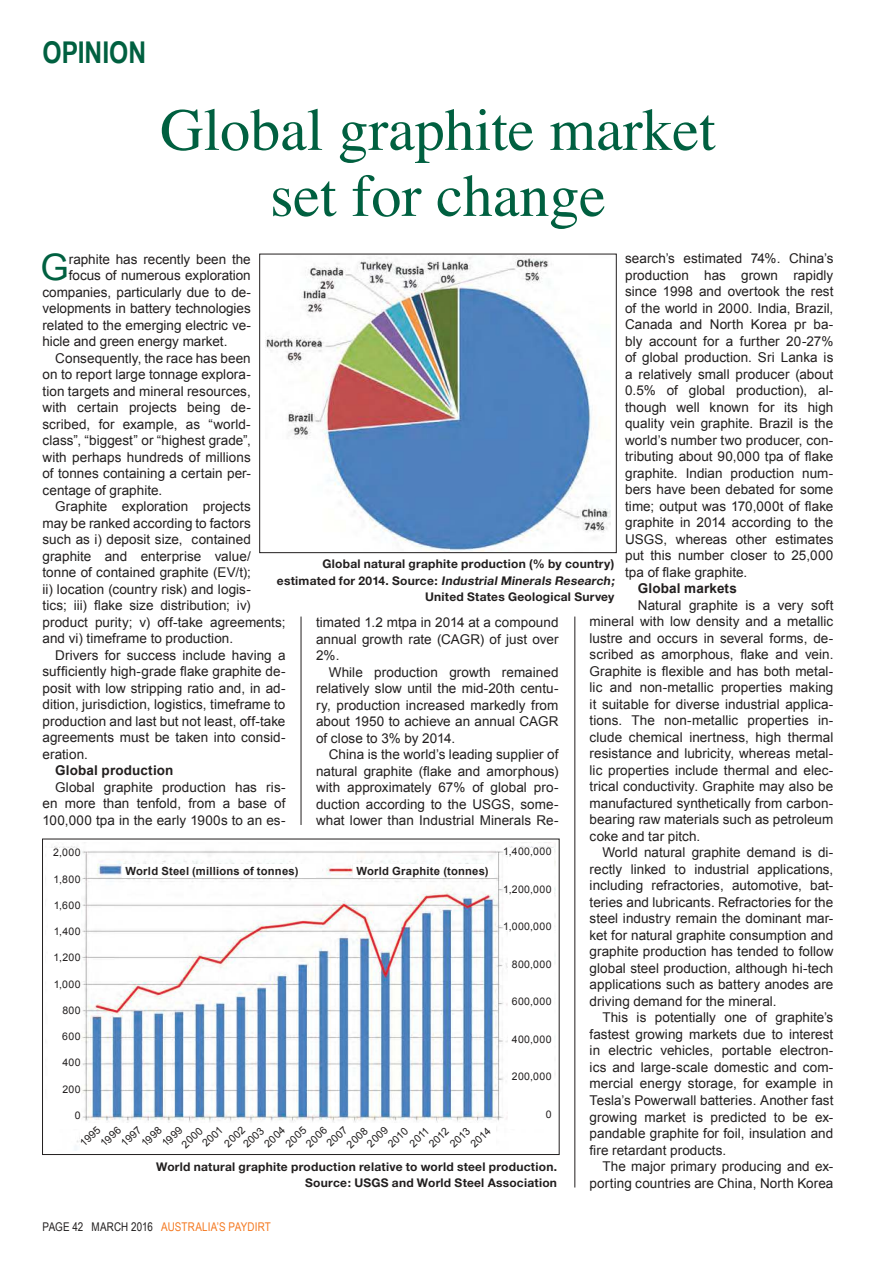
<style>
.page{position:relative;width:893px;height:1263px;background:#fff}
.page>*{position:absolute;margin:0;border:0;box-sizing:border-box;transform-origin:0 0}
.t1{font:60px/66px "Times";color:#006040;text-align:center}
.t2{font:36.6px "Arial";color:#006040}
.t3{font:700 30px "Arial Narrow";color:#006040}
.t4{font:13.5px/16.5px "Arial";letter-spacing:.005em;color:#221f1f;text-align:justify}
.t5{font:700 13.5px "Arial";letter-spacing:.01em;color:#221f1f}
.t6{font:700 12px/16.5px "Helvetica Neue";letter-spacing:.02em;color:#221f1f;text-align:right}
.t7{font:12px "Arial Narrow";letter-spacing:.01em;color:#f47820}
.t8{font:700 11.25px "Arial";letter-spacing:.02em;color:#221f1f}
.t9{font:10.5px/15.3px "Arial";letter-spacing:.04em;color:#221f1f}
.s1{font-style:italic}
.s2{color:#221f1f}
</style>
<div class="page">
<hr style="left:301px;top:616px;width:1px;height:209px;background:#221f1f">
<img style="left:265px;top:256px;width:345px;height:295px">
<div style="left:259px;top:254px;width:358px;height:299px;border:1px solid #221f1f"></div>
<img style="left:51px;top:844px;width:505px;height:306px">
<div style="left:42px;top:839px;width:518px;height:316px;border:1px solid #221f1f"></div>
<div style="left:48px;top:849px;width:32px;height:280px;background:#fff"></div>
<div style="left:80px;top:1123px;width:416px;height:28px;background:#fff"></div>
<div style="left:508px;top:848px;width:46px;height:280px;background:#fff"></div>
<div style="left:122px;top:864px;width:194px;height:14px;background:#fff"></div>
<div style="left:353px;top:864px;width:141px;height:14px;background:#fff"></div>
<hr style="left:575px;top:616px;width:1px;height:571px;background:#221f1f">
<h3 class="t3" style="left:43px;top:35px;width:105px">OPINION</h3>
<h1 class="t1" style="left:160px;top:103px;width:557px">Global graphite market set for change</h1>
<h2 class="t2" style="left:41px;top:251px;width:30px">G</h2>
<p class="t4" style="left:69px;top:251px;width:183px">raphite has recently been the</p>
<p class="t4" style="left:625px;top:251px;width:210px">search’s estimated 74%. China’s production has grown rapidly since 1998 and overtook the rest of the world in 2000. India, Brazil, Canada and North Korea pr ba&shy;bly account for a further 20-27% of global production. Sri Lanka is a relatively small producer (about 0.5% of global production), al&shy;though well known for its high quality vein graphite. Brazil is the world’s number two producer, con&shy;tributing about 90,000 tpa of flake graphite. Indian production num&shy;bers have been debated for some time; output was 170,000t of flake graphite in 2014 according to the USGS, whereas other estimates put this number closer to 25,000 tpa of flake graphite.</p>
<p class="t5" style="left:638px;top:583px;width:101px">Global markets</p>
<p class="t4" style="left:590px;top:598px;width:245px;text-indent:48px">Natural graphite is a very soft mineral with low density and a metallic lustre and occurs in several forms, de&shy;scribed as amorphous, flake and vein.<br>Graphite is flexible and has both metal&shy;lic and non-metallic properties making it suitable for diverse industrial applica&shy;tions. The non-metallic properties in&shy;clude chemical inertness, high thermal resistance and lubricity, whereas metal&shy;lic properties include thermal and elec&shy;trical conductivity. Graphite may also be manufactured synthetically from carbon&shy;bearing raw materials such as petroleum coke and tar pitch.</p>
<p class="t4" style="left:590px;top:845px;width:245px;text-indent:13px">World natural graphite demand is di&shy;rectly linked to industrial applications, including refractories, automotive, bat&shy;teries and lubricants. Refractories for the steel industry remain the dominant mar&shy;ket for natural graphite consumption and graphite production has tended to follow global steel production, although hi-tech applications such as battery anodes are driving demand for the mineral.</p>
<p class="t4" style="left:590px;top:1010px;width:245px;text-indent:13px">This is potentially one of graphite’s fastest growing markets due to interest in electric vehicles, portable electron&shy;ics and large-scale domestic and com&shy;mercial energy storage, for example in Tesla’s Powerwall batteries. Another fast growing market is predicted to be ex&shy;pandable graphite for foil, insulation and fire retardant products.</p>
<p class="t4" style="left:590px;top:1159px;width:245px;text-align:right">The major primary producing and ex&shy;porting countries are China, North Korea</p>
<p class="t4" style="left:69px;top:268px;width:183px">focus of numerous exploration</p>
<p class="t4" style="left:43px;top:284px;width:210px">companies, particularly due to de-</p>
<p class="t4" style="left:43px;top:301px;width:210px">velopments in battery technologies</p>
<p class="t4" style="left:43px;top:317px;width:210px">related to the emerging electric ve-</p>
<p class="t4" style="left:43px;top:334px;width:186px">hicle and green energy market.</p>
<p class="t4" style="left:55px;top:350px;width:197px">Consequently, the race has been</p>
<p class="t4" style="left:43px;top:367px;width:210px">on to report large tonnage explora-</p>
<p class="t4" style="left:43px;top:383px;width:210px">tion targets and mineral resources,</p>
<p class="t4" style="left:43px;top:400px;width:210px">with certain projects being de-</p>
<p class="t4" style="left:43px;top:416px;width:210px">scribed, for example, as “world-</p>
<p class="t4" style="left:43px;top:433px;width:210px">class”, “biggest” or “highest grade”,</p>
<p class="t4" style="left:43px;top:449px;width:210px">with perhaps hundreds of millions</p>
<p class="t4" style="left:43px;top:466px;width:210px">of tonnes containing a certain per-</p>
<p class="t4" style="left:43px;top:482px;width:121px">centage of graphite.</p>
<p class="t4" style="left:55px;top:499px;width:197px">Graphite exploration projects</p>
<p class="t4" style="left:43px;top:515px;width:210px">may be ranked according to factors</p>
<p class="t4" style="left:43px;top:532px;width:210px">such as i) deposit size, contained</p>
<p class="t4" style="left:43px;top:548px;width:210px">graphite and enterprise value/</p>
<p class="t4" style="left:43px;top:565px;width:210px">tonne of contained graphite (EV/t);</p>
<p class="t4" style="left:43px;top:581px;width:210px">ii) location (country risk) and logis-</p>
<p class="t4" style="left:43px;top:597px;width:210px">tics; iii) flake size distribution; iv)</p>
<p class="t4" style="left:43px;top:614px;width:244px">product purity; v) off-take agreements;</p>
<p class="t4" style="left:43px;top:631px;width:192px">and vi) timeframe to production.</p>
<p class="t4" style="left:55px;top:647px;width:232px">Drivers for success include having a</p>
<p class="t4" style="left:43px;top:663px;width:244px">sufficiently high-grade flake graphite de-</p>
<p class="t4" style="left:43px;top:680px;width:244px">posit with low stripping ratio and, in ad-</p>
<p class="t4" style="left:43px;top:697px;width:244px">dition, jurisdiction, logistics, timeframe to</p>
<p class="t4" style="left:43px;top:713px;width:244px">production and last but not least, off-take</p>
<p class="t4" style="left:43px;top:730px;width:244px">agreements must be taken into consid-</p>
<p class="t4" style="left:43px;top:746px;width:47px">eration.</p>
<p class="t5" style="left:55px;top:765px;width:120px">Global production</p>
<p class="t4" style="left:43px;top:779px;width:244px;text-indent:13px">Global graphite production has ris&shy;en more than tenfold, from a base of 100,000 tpa in the early 1900s to an es-</p>
<p class="t6" style="left:277px;top:557px;width:341px">Global natural graphite production (% by country) estimated for 2014. Source : <span class="s1">Industrial Minerals Research;<br></span>United States Geological Survey</p>
<p class="t4" style="left:316px;top:615px;width:244px">timated 1.2 mtpa in 2014 at a compound annual growth rate (CAGR) of just over 2%.</p>
<p class="t4" style="left:316px;top:665px;width:244px;text-indent:13px">While production growth remained relatively slow until the mid-20th centu&shy;ry, production increased markedly from about 1950 to achieve an annual CAGR of close to 3% by 2014.</p>
<p class="t4" style="left:316px;top:747px;width:244px;text-indent:13px">China is the world’s leading supplier of natural graphite (flake and amorphous) with approximately 67% of global pro&shy;duction according to the USGS, some&shy;what lower than Industrial Minerals Re-</p>
<p class="t9" style="left:503px;top:845px;width:50px">1,400,000</p>
<p class="t9" style="left:503px;top:882px;width:50px">1,200,000</p>
<p class="t9" style="left:503px;top:920px;width:50px">1,000,000</p>
<p class="t9" style="left:512px;top:957px;width:41px">800,000</p>
<p class="t9" style="left:512px;top:995px;width:41px">600,000</p>
<p class="t9" style="left:512px;top:1032px;width:41px">400,000</p>
<p class="t9" style="left:512px;top:1070px;width:41px">200,000</p>
<p class="t9" style="left:546px;top:1107px;width:7px">0</p>
<p class="t9" style="left:53px;top:846px;width:29px">2,000</p>
<p class="t9" style="left:54px;top:872px;width:28px">1,800</p>
<p class="t9" style="left:54px;top:898px;width:28px">1,600</p>
<p class="t9" style="left:54px;top:924px;width:28px">1,400</p>
<p class="t9" style="left:54px;top:951px;width:28px">1,200</p>
<p class="t9" style="left:54px;top:977px;width:28px">1,000</p>
<p class="t9" style="left:62px;top:1003px;width:20px">800</p>
<p class="t9" style="left:62px;top:1029px;width:20px">600</p>
<p class="t9" style="left:62px;top:1056px;width:20px">400</p>
<p class="t9" style="left:62px;top:1082px;width:20px">200</p>
<p class="t9" style="left:75px;top:1108px;width:7px">0</p>
<p class="t8" style="left:126px;top:867px;width:174px">World Steel (millions of tonnes)</p>
<p class="t8" style="left:356px;top:867px;width:134px">World Graphite (tonnes)</p>
<p class="t9" style="left:240px;top:1141px;width:26px;rotate:-44deg">2003</p>
<p class="t9" style="left:261px;top:1140px;width:26px;rotate:-44deg">2004</p>
<p class="t9" style="left:282px;top:1140px;width:26px;rotate:-44deg">2005</p>
<p class="t9" style="left:303px;top:1140px;width:26px;rotate:-44deg">2006</p>
<p class="t9" style="left:324px;top:1140px;width:25px;rotate:-44deg">2007</p>
<p class="t9" style="left:344px;top:1141px;width:26px;rotate:-44deg">2008</p>
<p class="t9" style="left:364px;top:1140px;width:26px;rotate:-44deg">2009</p>
<p class="t9" style="left:385px;top:1140px;width:25px;rotate:-44deg">2010</p>
<p class="t9" style="left:406px;top:1140px;width:24px;rotate:-44deg">2011</p>
<p class="t9" style="left:426px;top:1140px;width:25px;rotate:-44deg">2012</p>
<p class="t9" style="left:447px;top:1140px;width:25px;rotate:-44deg">2013</p>
<p class="t9" style="left:468px;top:1140px;width:25px;rotate:-44deg">2014</p>
<p class="t9" style="left:77px;top:1140px;width:25px;rotate:-44deg">1995</p>
<p class="t9" style="left:97px;top:1140px;width:25px;rotate:-44deg">1996</p>
<p class="t9" style="left:118px;top:1139px;width:25px;rotate:-44deg">1997</p>
<p class="t9" style="left:138px;top:1140px;width:25px;rotate:-44deg">1998</p>
<p class="t9" style="left:159px;top:1140px;width:25px;rotate:-44deg">1999</p>
<p class="t9" style="left:179px;top:1141px;width:26px;rotate:-44deg">2000</p>
<p class="t9" style="left:210px;top:1129px;width:26px;text-indent:-16px;rotate:-44deg">2001<br>2002</p>
<p class="t6" style="left:156px;top:1159px;width:402px">World natural graphite production relative to world steel production.<br>Source: USGS and World Steel Association</p>
<p class="t7" style="left:43px;top:1219px;width:230px"><span class="s2">PAGE 42 MARCH 2016</span> AUSTRALIA’S PAYDIRT</p>
</div>
